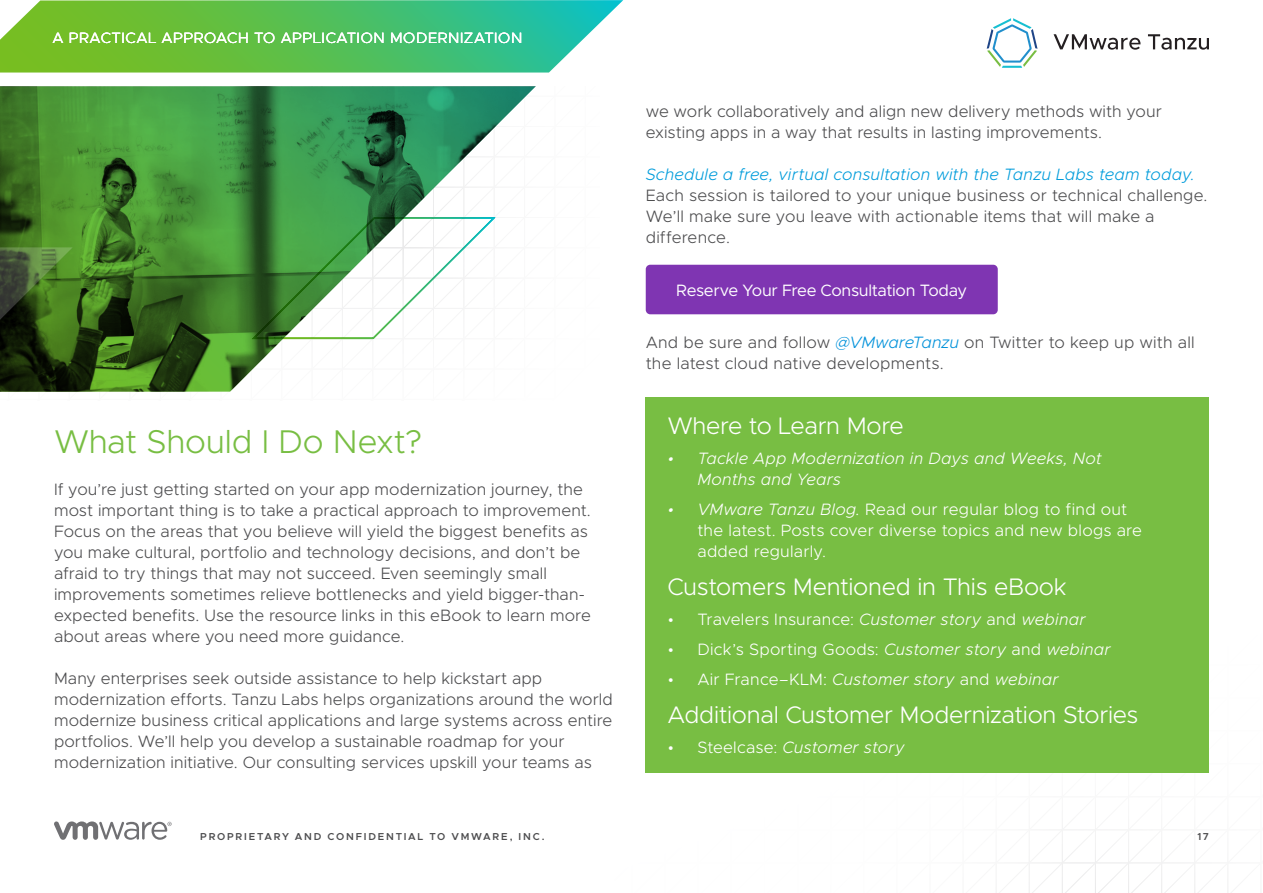
<style>
.page{position:relative;width:1263px;height:893px;background:#fff}
.page>*{position:absolute;margin:0;border:0;box-sizing:border-box;transform-origin:0 0}
.t1{font:300 33px "Metropolis";letter-spacing:-.01em;color:#78be43}
.t2{font:300 24px "Metropolis";letter-spacing:-.01em;color:#fff}
.t3{font:300 16.5px/21px "Metropolis";letter-spacing:.005em;color:#4d4d4f}
.t4{font:300 16.5px/21px "Metropolis";letter-spacing:.015em;color:#fff}
.t5{font:italic 300 16.5px/21px "Metropolis";letter-spacing:.01em;color:#fff}
.t6{font:italic 300 16.5px "Metropolis";letter-spacing:.01em;color:#009cdb}
.t7{font:16.5px "Metropolis";letter-spacing:-.02em;color:#fff}
.t8{font:300 15px "Metropolis";letter-spacing:.04em;color:#fff}
.t9{font:600 10.2px "Metropolis";letter-spacing:.175em;color:#4d4d4f}
.s1{font-style:italic;color:#0091da}
.s2{font-style:italic}
.s3{font-style:normal}
</style>
<div class="page">
<img style="left:0;top:86px;width:536px;height:306px">
<svg style="left:252px;top:217px;width:243px;height:122px"></svg>
<svg style="left:0;top:247px;width:73px;height:104px;background:#3d5e24"></svg>
<svg style="left:0;top:0;width:623px;height:73px;background:#61c467"></svg>
<svg style="left:645px;top:562px;width:587px;height:331px"></svg>
<svg style="left:54px;top:821px;width:118px;height:19px"></svg>
<div style="left:646px;top:265px;width:352px;height:49px;background:#7f35b2;border-radius:4px"></div>
<div style="left:646px;top:397px;width:563px;height:375px;background:#78be43"></div>
<svg style="left:987px;top:18px;width:50px;height:50px"></svg>
<svg style="left:1053px;top:34px;width:87px;height:16px"></svg>
<svg style="left:1148px;top:34px;width:61px;height:16px"></svg>
<p class="t8" style="left:53px;top:29px;width:471px">A PRACTICAL APPROACH TO APPLICATION MODERNIZATION</p>
<h1 class="t1" style="left:54px;top:421px;width:369px">What Should I Do Next?</h1>
<p class="t3" style="left:54px;top:479px;width:538px">If you’re just getting started on your app modernization journey, the most important thing is to take a practical approach to improvement.<br>Focus on the areas that you believe will yield the biggest benefits as you make cultural, portfolio and technology decisions, and don’t be afraid to try things that may not succeed. Even seemingly small improvements sometimes relieve bottlenecks and yield bigger-than&shy;expected benefits. Use the resource links in this eBook to learn more about areas where you need more guidance.</p>
<p class="t3" style="left:54px;top:668px;width:560px">Many enterprises seek outside assistance to help kickstart app modernization efforts. Tanzu Labs helps organizations around the world modernize business critical applications and large systems across entire portfolios. We’ll help you develop a sustainable roadmap for your modernization initiative. Our consulting services upskill your teams as</p>
<p class="t3" style="left:646px;top:101px;width:518px">we work collaboratively and align new delivery methods with your existing apps in a way that results in lasting improvements.</p>
<p class="t6" style="left:646px;top:164px;width:550px">Schedule a free, virtual consultation with the Tanzu Labs team today.</p>
<p class="t3" style="left:646px;top:185px;width:563px">Each session is tailored to your unique business or technical challenge.<br>We’ll make sure you leave with actionable items that will make a difference.</p>
<p class="t7" style="left:676px;top:280px;width:292px">Reserve Your Free Consultation Today</p>
<p class="t3" style="left:646px;top:332px;width:550px">And be sure and follow <span class="s1">@VMwareTanzu</span> on Twitter to keep up with all the latest cloud native developments.</p>
<h2 class="t2" style="left:667px;top:411px;width:238px">Where to Learn More</h2>
<p class="t5" style="left:697px;top:448px;width:406px;text-indent:-30px">• Tackle App Modernization in Days and Weeks, Not<br>Months and Years</p>
<p class="t4" style="left:697px;top:499px;width:446px;text-indent:-30px"><span class="s2">• VMware Tanzu Blog.</span> Read our regular blog to find out the latest. Posts cover diverse topics and new blogs are added regularly.</p>
<h2 class="t2" style="left:667px;top:572px;width:401px">Customers Mentioned in This eBook</h2>
<p class="t4" style="left:667px;top:609px;width:420px">• Travelers Insurance: <span class="s2">Customer story</span> and <span class="s2">webinar</span></p>
<p class="t4" style="left:667px;top:639px;width:445px">• Dick’s Sporting Goods: <span class="s2">Customer story</span> and <span class="s2">webinar</span></p>
<p class="t5" style="left:667px;top:669px;width:393px"><span class="s3">• Air France–KLM:</span> Customer story <span class="s3">and</span> webinar</p>
<h2 class="t2" style="left:667px;top:700px;width:472px">Additional Customer Modernization Stories</h2>
<p class="t5" style="left:667px;top:737px;width:239px"><span class="s3">• Steelcase:</span> Customer story</p>
<p class="t9" style="left:200px;top:830px;width:346px">PROPRIETARY AND CONFIDENTIAL TO VMWARE, INC.</p>
<p class="t9" style="left:1197px;top:830px;width:13px">17</p>
</div>
